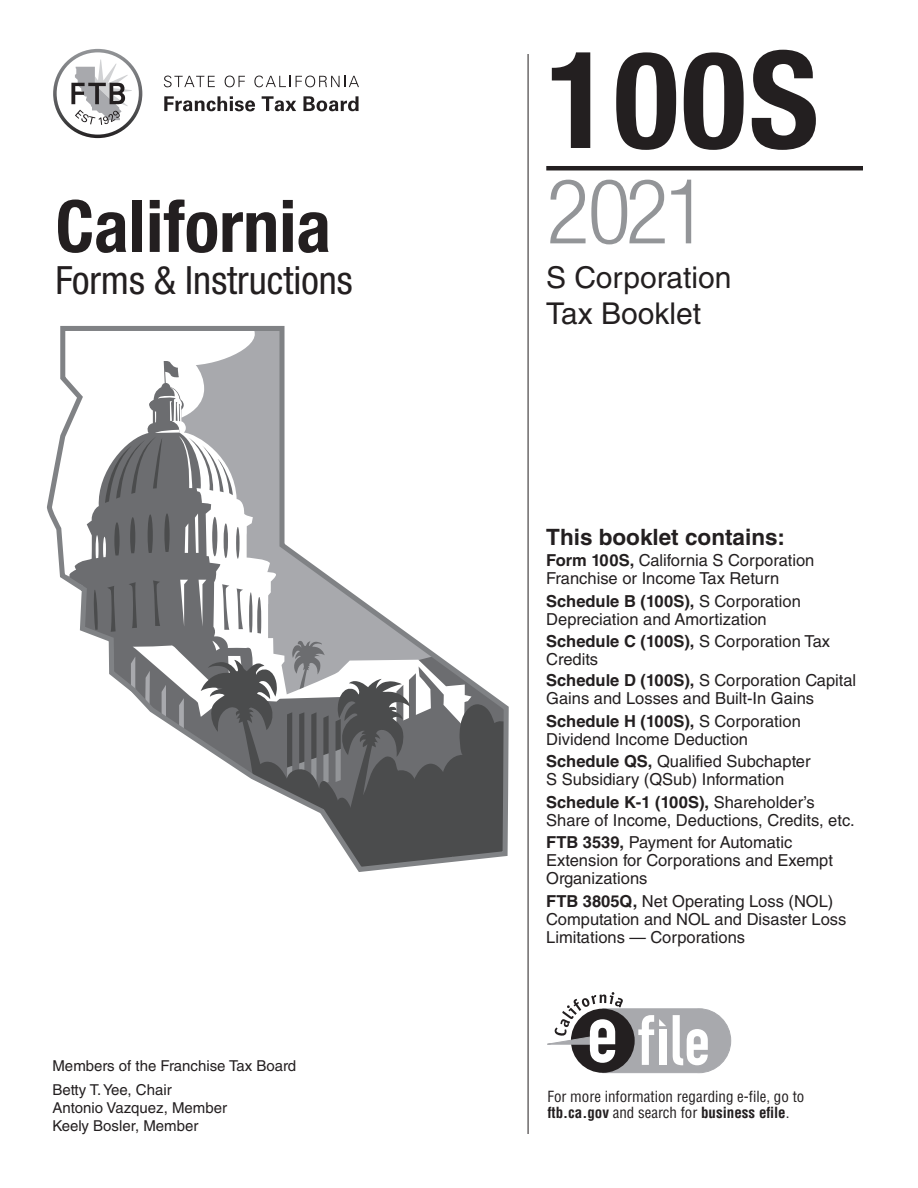
<style>
.page{position:relative;width:918px;height:1188px;background:#fff}
.page>*{position:absolute;margin:0;border:0;box-sizing:border-box;transform-origin:0 0}
.t1{font:700 condensed 135px "Helvetica Neue LT Std";color:#231f20}
.Body_text{font:300 condensed 90px "Helvetica Neue LT Std";color:#939598}
.t2{font:700 condensed 72px "Helvetica Neue LT Std";color:#231f20}
.t3{font:condensed 39px "Helvetica Neue LT Std";color:#231f20}
.Body_text-2{font:30px/36px "Helvetica LT Std";color:#231f20}
.h2_-_cover_header{font:700 22.5px "Helvetica LT Std";color:#231f20}
.Paragraph_Style_1{font:16.5px/18px "Helvetica LT Std";color:#231f20}
.Body_text-3{font:15px "Helvetica LT Std";color:#231f20}
.p1_3{font:condensed 15px/16.5px "Helvetica LT Std";color:#231f20}
.s1{font-weight:700}
</style>
<div class="page">
<svg style="left:547px;top:992px;width:184px;height:81px"></svg>
<svg style="left:53px;top:49px;width:89px;height:89px"></svg>
<svg style="left:164px;top:76px;width:51px;height:11px"></svg>
<svg style="left:225px;top:76px;width:20px;height:11px"></svg>
<svg style="left:254px;top:76px;width:105px;height:11px"></svg>
<svg style="left:164px;top:96px;width:91px;height:15px"></svg>
<svg style="left:262px;top:96px;width:34px;height:15px"></svg>
<svg style="left:303px;top:96px;width:56px;height:15px"></svg>
<hr style="left:528px;top:54px;width:1px;height:1080px;background:#231f20">
<hr style="left:546px;top:166px;width:317px;height:4px;background:#231f20">
<svg style="left:49px;top:326px;width:460px;height:544px"></svg>
<p class="t2" style="left:56px;top:183px;width:277px">California</p>
<p class="t3" style="left:56px;top:258px;width:299px">Forms &amp; Instructions</p>
<p class="Body_text-3" style="left:52px;top:1057px;width:245px">Members of the Franchise Tax Board</p>
<p class="Body_text-3" style="left:52px;top:1081px;width:121px">Betty T. Yee, Chair</p>
<p class="Body_text-3" style="left:52px;top:1099px;width:176px">Antonio Vazquez, Member</p>
<p class="Body_text-3" style="left:52px;top:1117px;width:147px">Keely Bosler, Member</p>
<p class="t1" style="left:546px;top:18px;width:274px">100S</p>
<p class="Body_text" style="left:546px;top:160px;width:163px">2021</p>
<p class="Body_text-2" style="left:546px;top:260px;width:187px">S Corporation<br>Tax Booklet</p>
<h2 class="h2_-_cover_header" style="left:546px;top:524px;width:240px">This booklet contains:</h2>
<p class="Paragraph_Style_1" style="left:546px;top:552px;width:270px"><span class="s1">Form 100S,</span> California S Corporation<br>Franchise or Income Tax Return</p>
<p class="Paragraph_Style_1" style="left:546px;top:592px;width:256px"><span class="s1">Schedule B (100S),</span> S Corporation<br>Depreciation and Amortization</p>
<p class="Paragraph_Style_1" style="left:546px;top:633px;width:285px"><span class="s1">Schedule C (100S),</span> S Corporation Tax<br>Credits</p>
<p class="Paragraph_Style_1" style="left:546px;top:672px;width:311px"><span class="s1">Schedule D (100S),</span> S Corporation Capital<br>Gains and Losses and Built-In Gains</p>
<p class="Paragraph_Style_1" style="left:546px;top:712px;width:256px"><span class="s1">Schedule H (100S),</span> S Corporation<br>Dividend Income Deduction</p>
<p class="Paragraph_Style_1" style="left:546px;top:753px;width:266px"><span class="s1">Schedule QS,</span> Qualified Subchapter<br>S Subsidiary (QSub) Information</p>
<p class="Paragraph_Style_1" style="left:546px;top:793px;width:310px"><span class="s1">Schedule K-1 (100S),</span> Shareholder’s<br>Share of Income, Deductions, Credits, etc.</p>
<p class="Paragraph_Style_1" style="left:546px;top:834px;width:288px"><span class="s1">FTB 3539,</span> Payment for Automatic<br>Extension for Corporations and Exempt<br>Organizations</p>
<p class="Paragraph_Style_1" style="left:546px;top:892px;width:302px"><span class="s1">FTB 3805Q,</span> Net Operating Loss (NOL)<br>Computation and NOL and Disaster Loss<br>Limitations — Corporations</p>
<p class="p1_3" style="left:547px;top:1088px;width:259px">For more information regarding e-file, go to <span class="s1">ftb.ca.gov</span> and search for <span class="s1">business efile</span>.</p>
</div>
